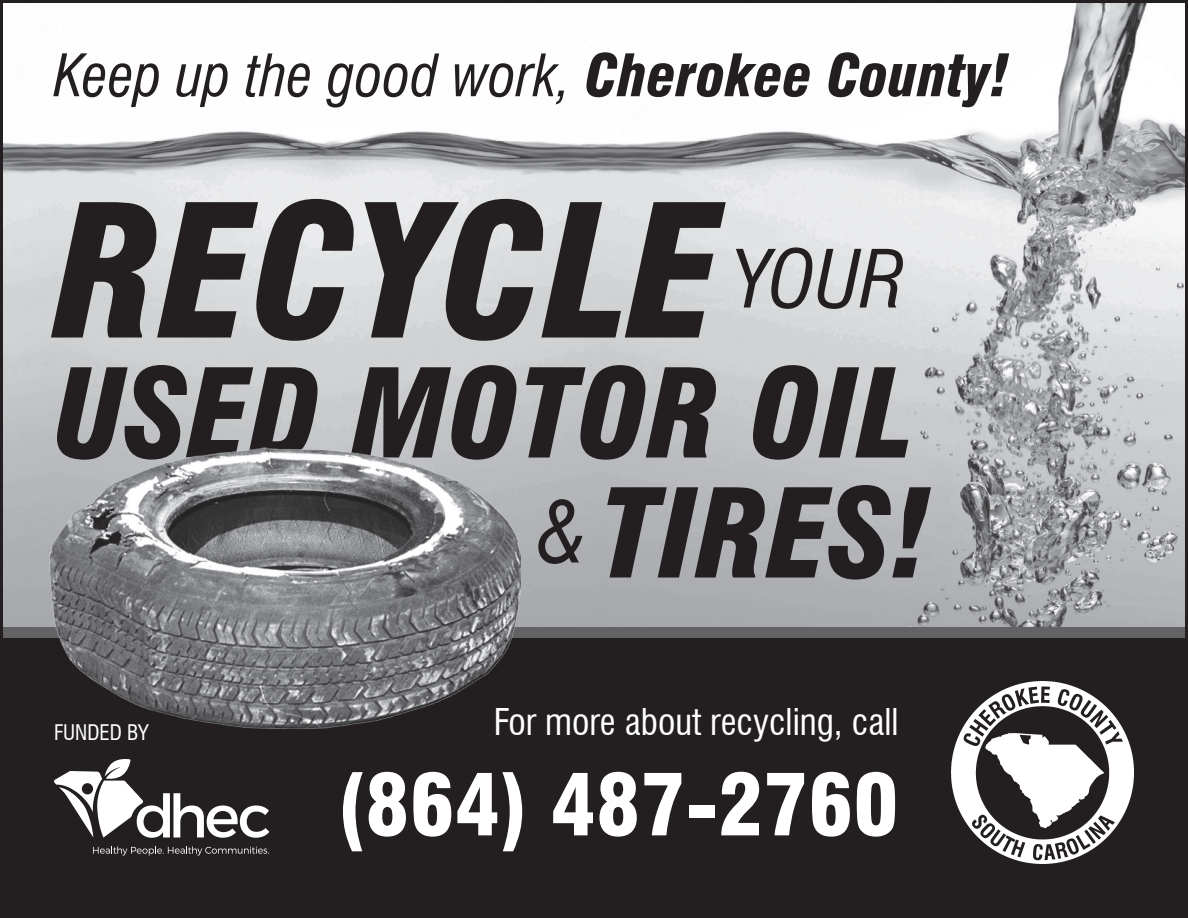
<style>
.page{position:relative;width:1188px;height:918px;background:#fff}
.page>*{position:absolute;margin:0;border:0;box-sizing:border-box;transform-origin:0 0}
.t1{font:italic 900 condensed 180px "Swiss 721 BT";color:#231f20}
.t2{font:italic 900 condensed 120px "Swiss 721 BT";color:#231f20}
.t3{font:900 condensed 84px "Swiss 721 BT";color:#fff}
.t4{font:italic condensed 78px "Swiss 721 BT";color:#231f20}
.t5{font:italic condensed 57px "Swiss 721 BT";color:#231f20}
.t6{font:condensed 36px "Swiss 721 BT";color:#fff}
.t7{font:condensed 21px "Swiss 721 BT";color:#fff}
.s1{font-weight:900}
.s2{font-weight:400;font-size:84px}
</style>
<div class="page">
<img style="left:4px;top:4px;width:1180px;height:623px">
<div style="left:0;top:627px;width:1188px;height:291px;background:#231f20"></div>
<img style="left:951px;top:681px;width:183px;height:183px">
<svg style="left:54px;top:759px;width:215px;height:79px"></svg>
<svg style="left:93px;top:846px;width:176px;height:10px"></svg>
<div style="left:0;top:627px;width:1188px;height:11px;background:#636366"></div>
<img style="left:49px;top:448px;width:471px;height:280px">
<p class="t5" style="left:54px;top:41px;width:957px">Keep up the good work, <span class="s1">Cherokee County!</span></p>
<p class="t1" style="left:54px;top:164px;width:668px">RECYCLE</p>
<p class="t4" style="left:734px;top:232px;width:171px">YOUR</p>
<p class="t2" style="left:54px;top:342px;width:860px">USED MOTOR OIL</p>
<p class="t2" style="left:538px;top:462px;width:395px"><span class="s2">&amp;</span> TIRES!</p>
<p class="t7" style="left:54px;top:720px;width:96px">FUNDED BY</p>
<p class="t6" style="left:494px;top:700px;width:406px">For more about recycling, call</p>
<p class="t3" style="left:337px;top:754px;width:563px">(864) 487-2760</p>
</div>
